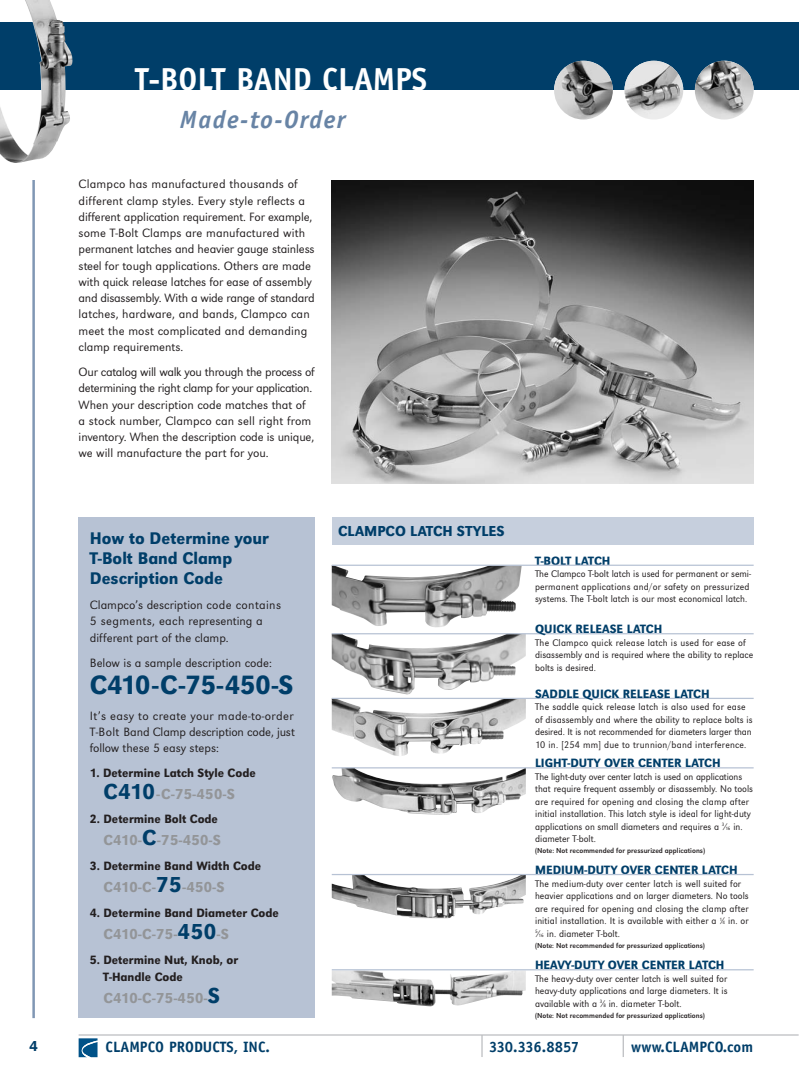
<style>
.page{position:relative;width:799px;height:1080px;background:#fff}
.page>*{position:absolute;margin:0;border:0;box-sizing:border-box;transform-origin:0 0}
.t1{font:700 31.88px "Officina Sans";color:#fff}
.t2{font:27.5px "URW Grotesk T Medi Narr";color:#003e69}
.t3{font:italic 700 25px "Officina Sans";letter-spacing:.055em;color:#6884a5}
.t4{font:17.5px/20px "URW Grotesk T Medi Narr";color:#003e69}
.t5{font:15px "URW Grotesk T Medi Narr";letter-spacing:.03em;color:#939598}
.t6{font:700 15px "Officina Sans";color:#003e69}
.t7{font:15px "URW Grotesk T Medi Narr";color:#003e69}
.t8{font:700 15px "Officina Sans";letter-spacing:-.02em;color:#003e69}
.t9{font:500 15px "URW Grotesk T";color:#003e69}
.t10{font:12.5px/16.2px "URW Grotesk T Ligh";color:#231f20}
.t11{font:12.5px/17.5px "URW Grotesk T Medi Narr";color:#231f20}
.t12{font:12.5px "URW Grotesk T Medi Narr";color:#003e69}
.t13{font:10px/12.5px "URW Grotesk T Ligh Narr";color:#231f20}
.t14{font:7.5px "URW Grotesk T Regu Narr";color:#231f20}
.s1{font-size:22.5px;color:#003e69}
.s2{font-size:5px}
</style>
<div class="page">
<img style="left:332px;top:971px;width:194px;height:35px">
<img style="left:332px;top:566px;width:190px;height:62px">
<img style="left:332px;top:634px;width:194px;height:61px">
<img style="left:332px;top:699px;width:194px;height:57px">
<img style="left:332px;top:768px;width:194px;height:47px">
<img style="left:332px;top:875px;width:194px;height:44px">
<div style="left:0;top:22px;width:799px;height:68px;background:#003e69"></div>
<div style="left:79px;top:518px;width:236px;height:500px;background:#b7c2d4"></div>
<svg style="left:79px;top:1038px;width:19px;height:19px"></svg>
<img style="left:554px;top:61px;width:59px;height:59px;border-radius:50%">
<img style="left:624px;top:61px;width:59px;height:59px;border-radius:50%">
<img style="left:695px;top:61px;width:59px;height:59px;border-radius:50%">
<hr style="left:32px;top:180px;width:3px;height:838px;background:#8097b4">
<hr style="left:79px;top:1034px;width:720px;height:2px;background:#bbbdc0">
<hr style="left:481px;top:1035px;width:2px;height:22px;background:#bbbdc0">
<svg style="left:623px;top:1036px;width:1px;height:21px"></svg>
<hr style="left:332px;top:633px;width:422px;height:1px;background:#b7c2d4">
<hr style="left:332px;top:698px;width:422px;height:1px;background:#b7c2d4">
<hr style="left:332px;top:767px;width:422px;height:1px;background:#b7c2d4">
<hr style="left:332px;top:874px;width:422px;height:1px;background:#b7c2d4">
<img style="left:332px;top:180px;width:422px;height:304px">
<div style="left:332px;top:518px;width:422px;height:27px;background:#c6cfdd"></div>
<hr style="left:332px;top:969px;width:422px;height:1px;background:#b7c2d4">
<hr style="left:332px;top:565px;width:422px;height:1px;background:#b7c2d4">
<img style="left:0;top:0;width:73px;height:163px">
<h3 class="t9" style="left:29px;top:1040px;width:10px">4</h3>
<h1 class="t1" style="left:135px;top:67px;width:294px">T-BOLT BAND CLAMPS</h1>
<h3 class="t3" style="left:180px;top:110px;width:167px">Made-to-Order</h3>
<p class="t10" style="left:79px;top:177px;width:238px">Clampco has manufactured thousands of different clamp styles. Every style reflects a different application requirement. For example, some T-Bolt Clamps are manufactured with permanent latches and heavier gauge stainless steel for tough applications. Others are made with quick release latches for ease of assembly and disassembly. With a wide range of standard latches, hardware, and bands, Clampco can meet the most complicated and demanding clamp requirements.</p>
<p class="t10" style="left:79px;top:365px;width:237px">Our catalog will walk you through the process of determining the right clamp for your appli cation.<br>When your description code matches that of a stock number, Clampco can sell right from inventory. When the description code is unique, we will manufacture the part for you.</p>
<h3 class="t4" style="left:90px;top:530px;width:180px">How to Determine your<br>T-Bolt Band Clamp<br>Description Code</h3>
<p class="t10" style="left:90px;top:598px;width:193px">Clampco’s description code contains<br>5 segments, each representing a different part of the clamp.</p>
<p class="t10" style="left:90px;top:656px;width:183px">Below is a sample description code:</p>
<h2 class="t2" style="left:90px;top:675px;width:205px">C410-C-75-450-S</h2>
<p class="t10" style="left:90px;top:708px;width:207px;text-align:justify">It’s easy to create your made-to-order T-Bolt Band Clamp description code, just follow these 5 easy steps:</p>
<p class="t11" style="left:90px;top:765px;width:167px">1. Determine Latch Style Code</p>
<h3 class="t5" style="left:103px;top:788px;width:133px"><span class="s1">C410</span>-C-75-450-S</h3>
<p class="t11" style="left:90px;top:812px;width:130px">2. Determine Bolt Code</p>
<h3 class="t5" style="left:103px;top:835px;width:119px">C410-<span class="s1">C</span>-75-450-S</h3>
<p class="t11" style="left:90px;top:858px;width:173px">3. Determine Band Width Code</p>
<h3 class="t5" style="left:103px;top:882px;width:123px">C410-C-<span class="s1">75</span>-450-S</h3>
<p class="t11" style="left:90px;top:905px;width:191px">4. Determine Band Diameter Code</p>
<h3 class="t5" style="left:103px;top:928px;width:127px">C410-C-75-<span class="s1">450</span>-S</h3>
<p class="t11" style="left:103px;top:952px;width:136px;text-indent:-13px">5. Determine Nut, Knob, or<br>T-Handle Code</p>
<h3 class="t5" style="left:103px;top:993px;width:118px">C410-C-75-450-<span class="s1">S</span></h3>
<h3 class="t7" style="left:338px;top:526px;width:168px">CLAMPCO LATCH STYLES</h3>
<p class="t12" style="left:535px;top:556px;width:77px">T-BOLT LATCH</p>
<p class="t13" style="left:535px;top:568px;width:218px">The Clampco T-bolt latch is used for permanent or semi&shy;permanent applications and/or safety on pressurized systems. The T-bolt latch is our most economical latch.</p>
<p class="t12" style="left:535px;top:624px;width:129px">QUICK RELEASE LATCH</p>
<p class="t13" style="left:535px;top:637px;width:220px">The Clampco quick release latch is used for ease of disassembly and is required where the ability to replace bolts is desired.</p>
<p class="t12" style="left:535px;top:689px;width:176px">SADDLE QUICK RELEASE LATCH</p>
<p class="t13" style="left:535px;top:702px;width:219px">The saddle quick release latch is also used for ease of dis assembly and where the ability to replace bolts is desired. It is not recommended for diameters larger than 10 in. [254 mm] due to trunnion/band interference.</p>
<p class="t12" style="left:535px;top:758px;width:187px">LIGHT-DUTY OVER CENTER LATCH</p>
<p class="t13" style="left:535px;top:771px;width:219px">The light-duty over center latch is used on applications that require frequent assembly or disassembly. No tools are required for opening and closing the clamp after initial in stallation. This latch style is ideal for light-duty applications on small diameters and requires a <sup>3</sup>⁄<span class="s2">16</span> in. diameter T-bolt.</p>
<p class="t14" style="left:535px;top:848px;width:171px">(Note: Not recommended for pressurized applications)</p>
<p class="t12" style="left:535px;top:865px;width:204px">MEDIUM-DUTY OVER CENTER LATCH</p>
<p class="t13" style="left:535px;top:878px;width:215px">The medium-duty over center latch is well suited for heav ier applications and on larger diameters. No tools are required for opening and closing the clamp after initial in stal lation. It is available with either a <sup>1</sup>⁄<span class="s2">4</span> in. or <sup>5</sup>⁄<span class="s2">16</span> in. diameter T-bolt.</p>
<p class="t14" style="left:535px;top:943px;width:171px">(Note: Not recommended for pressurized applications)</p>
<p class="t12" style="left:535px;top:960px;width:191px">HEAVY-DUTY OVER CENTER LATCH</p>
<p class="t13" style="left:535px;top:973px;width:194px;text-align:justify">The heavy-duty over center latch is well suited for heavy-duty applications and large diameters. It is available with a <sup>3</sup>⁄<span class="s2">8</span> in. diameter T-bolt.</p>
<p class="t14" style="left:535px;top:1013px;width:171px">(Note: Not recommended for pressurized applications)</p>
<h3 class="t6" style="left:106px;top:1041px;width:166px">CLAMPCO PRODUCTS, INC.</h3>
<h3 class="t8" style="left:489px;top:1041px;width:92px">330.336.8857</h3>
<h3 class="t6" style="left:631px;top:1041px;width:123px">www.CLAMPCO.com</h3>
</div>
